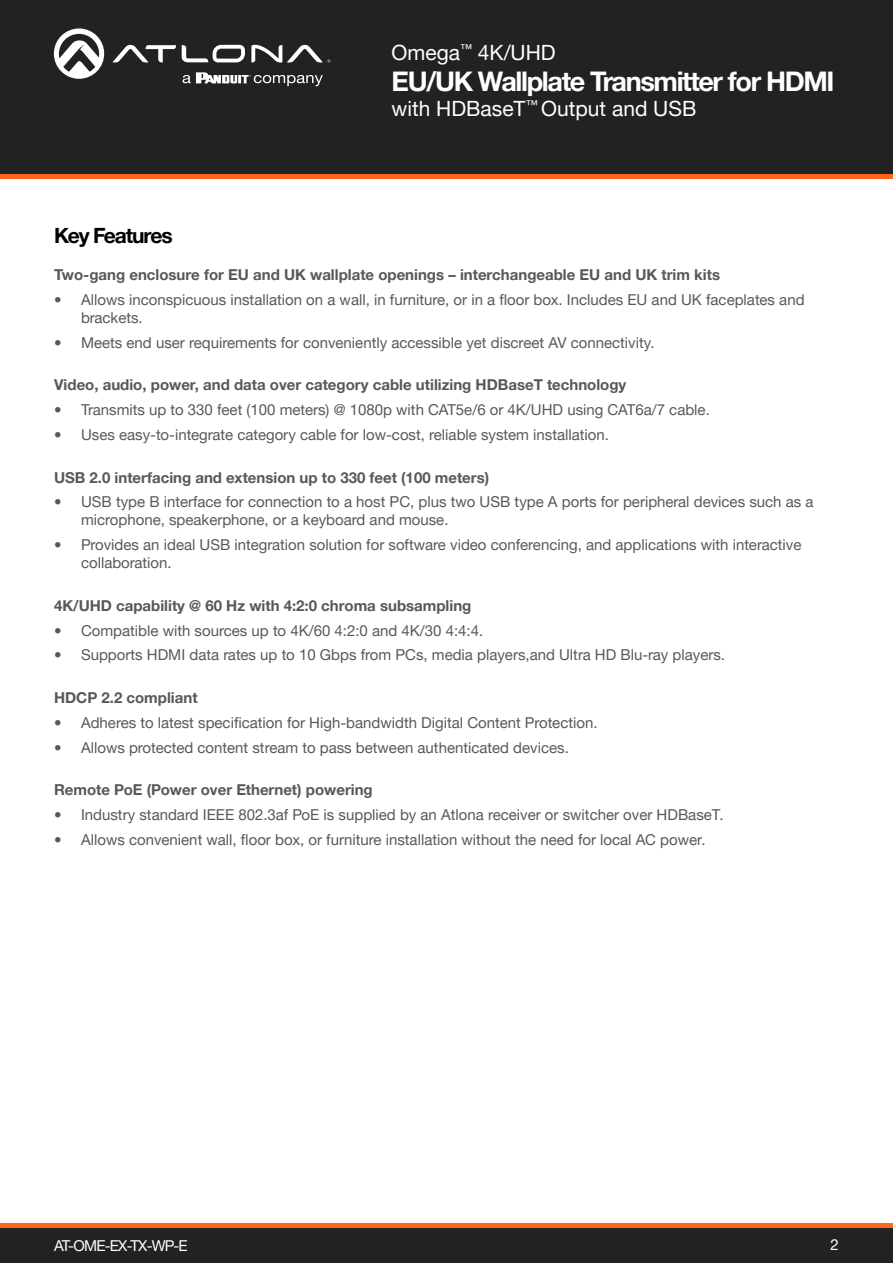
<style>
.page{position:relative;width:893px;height:1263px;background:#fff}
.page>*{position:absolute;margin:0;border:0;box-sizing:border-box;transform-origin:0 0}
.t1{font:700 27px "Helvetica Neue LTW1 G";letter-spacing:-.05em;color:#fff}
.t2{font:21px "Helvetica Neue LTW1 G";color:#fff}
.Product_Type_First_Page{font:700 21px "Helvetica Neue LTW1 G";letter-spacing:-.05em;color:#000}
.t3{font:15px/18px "Helvetica Neue LTW1 G";color:#57585a}
.Bullets{font:700 15px "Helvetica Neue LTW1 G";color:#57585a}
.t4{font:15px "Helvetica Neue LTW1 G";letter-spacing:-.05em;color:#fff}
</style>
<div class="page">
<div style="left:0;top:1227px;width:893px;height:36px;background:#222"></div>
<hr style="left:0;top:1223px;width:893px;height:4px;background:#ff661c">
<div style="left:0;top:0;width:893px;height:174px;background:#222"></div>
<hr style="left:0;top:174px;width:893px;height:4px;background:#ff661c">
<svg style="left:182px;top:45px;width:63px;height:17px"></svg>
<svg style="left:113px;top:45px;width:63px;height:18px"></svg>
<svg style="left:251px;top:45px;width:80px;height:18px"></svg>
<svg style="left:54px;top:28px;width:50px;height:51px"></svg>
<svg style="left:183px;top:72px;width:140px;height:14px"></svg>
<h2 class="t2" style="left:392px;top:39px;width:166px">Omega<sup>™</sup> 4K/UHD</h2>
<h2 class="t2" style="left:392px;top:95px;width:306px">with HDBaseT<sup>™</sup> Output and USB</h2>
<h1 class="t1" style="left:392px;top:65px;width:444px">EU/UK Wallplate Transmitter for HDMI</h1>
<p class="Product_Type_First_Page" style="left:54px;top:223px;width:120px">Key Features</p>
<p class="Bullets" style="left:54px;top:265px;width:668px">Two-gang enclosure for EU and UK wallplate openings – interchangeable EU and UK trim kits</p>
<p class="t3" style="left:81px;top:290px;width:725px;text-indent:-27px">• Allows inconspicuous installation on a wall, in furniture, or in a floor box. Includes EU and UK faceplates and brackets.</p>
<p class="t3" style="left:54px;top:333px;width:602px">• Meets end user requirements for conveniently accessible yet discreet AV connectivity.</p>
<p class="Bullets" style="left:54px;top:376px;width:574px">Video, audio, power, and data over category cable utilizing HDBaseT technology</p>
<p class="t3" style="left:54px;top:401px;width:657px">• Transmits up to 330 feet (100 meters) @ 1080p with CAT5e/6 or 4K/UHD using CAT6a/7 cable.</p>
<p class="t3" style="left:54px;top:425px;width:557px">• Uses easy-to-integrate category cable for low-cost, reliable system installation.</p>
<p class="Bullets" style="left:54px;top:468px;width:437px">USB 2.0 interfacing and extension up to 330 feet (100 meters)</p>
<p class="t3" style="left:81px;top:493px;width:734px;text-indent:-27px">• USB type B interface for connection to a host PC, plus two USB type A ports for peripheral devices such as a microphone, speakerphone, or a keyboard and mouse.</p>
<p class="t3" style="left:81px;top:536px;width:722px;text-indent:-27px">• Provides an ideal USB integration solution for software video conferencing, and applications with interactive collaboration.</p>
<p class="Bullets" style="left:54px;top:596px;width:419px">4K/UHD capability @ 60 Hz with 4:2:0 chroma subsampling</p>
<p class="t3" style="left:54px;top:621px;width:431px">• Compatible with sources up to 4K/60 4:2:0 and 4K/30 4:4:4.</p>
<p class="t3" style="left:54px;top:646px;width:673px">• Supports HDMI data rates up to 10 Gbps from PCs, media players,and Ultra HD Blu-ray players.</p>
<p class="Bullets" style="left:54px;top:688px;width:145px">HDCP 2.2 compliant</p>
<p class="t3" style="left:54px;top:713px;width:545px">• Adheres to latest specification for High-bandwidth Digital Content Protection.</p>
<p class="t3" style="left:54px;top:738px;width:516px">• Allows protected content stream to pass between authenticated devices.</p>
<p class="Bullets" style="left:54px;top:781px;width:320px">Remote PoE (Power over Ethernet) powering</p>
<p class="t3" style="left:54px;top:806px;width:671px">• Industry standard IEEE 802.3af PoE is supplied by an Atlona receiver or switcher over HDBaseT.</p>
<p class="t3" style="left:54px;top:830px;width:653px">• Allows convenient wall, floor box, or furniture installation without the need for local AC power.</p>
<p class="t4" style="left:54px;top:1236px;width:135px">AT-OME-EX-TX-WP-E</p>
<p class="t4" style="left:831px;top:1235px;width:10px">2</p>
</div>
